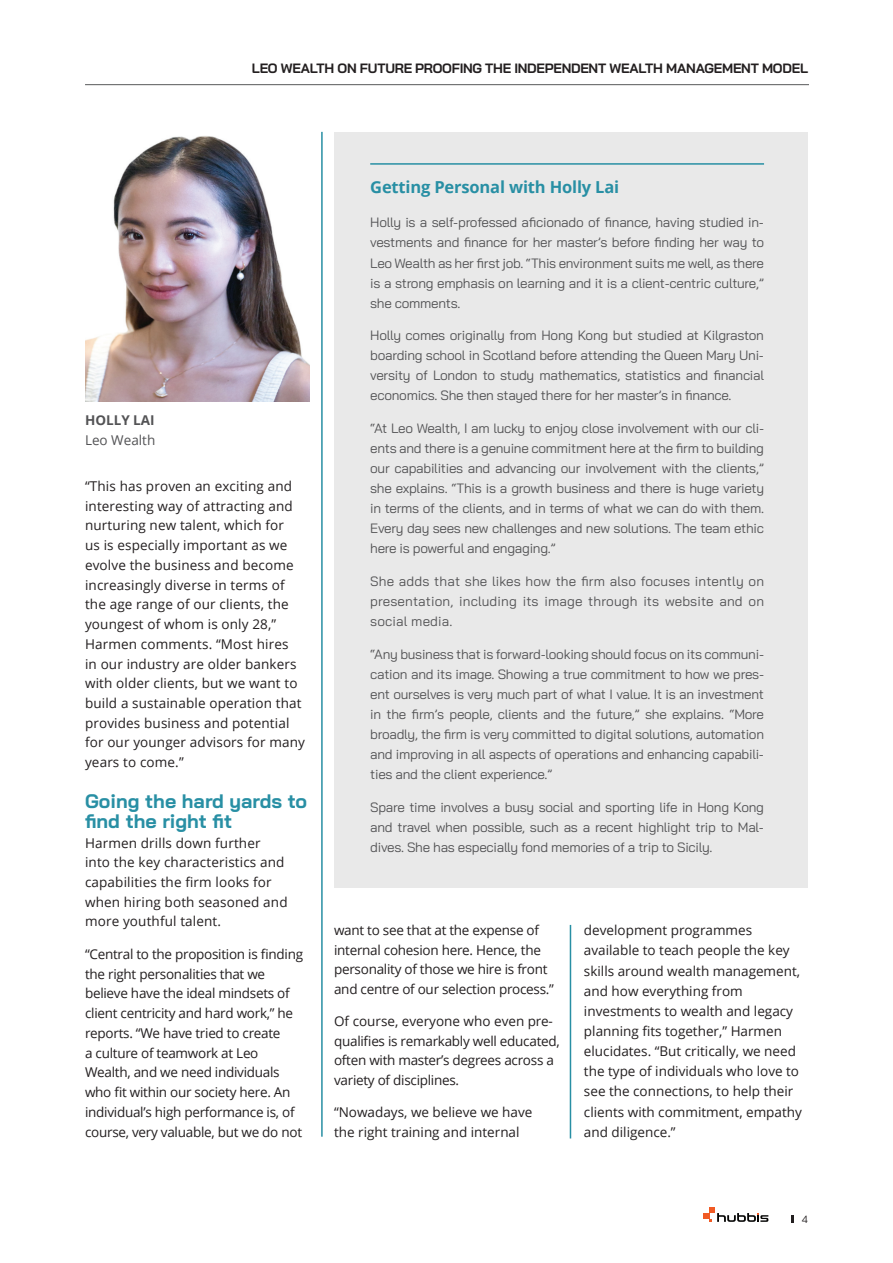
<style>
.page{position:relative;width:893px;height:1263px;background:#fff}
.page>*{position:absolute;margin:0;border:0;box-sizing:border-box;transform-origin:0 0}
.t1{font:700 19.5px/19.8px "Bai Jamjuree";color:#288fa4}
.t2{font:700 16.5px "Open Sans";letter-spacing:-.01em;color:#288fa4}
.t3{font:13.5px/20px "Bai Jamjuree";letter-spacing:-.02em;color:#535355;text-align:justify}
.t4{font:13.5px/19.8px "Open Sans";color:#231f20}
.t5{font:13.5px/19.8px "Open Sans";letter-spacing:-.02em;color:#231f20}
.t6{font:700 13.5px "Bai Jamjuree";letter-spacing:-.015em;color:#231f20}
.t7{font:13.5px "Open Sans";color:#535355}
.t8{font:700 13.5px "Open Sans";color:#535355}
.t9{font:10.5px "Bai Jamjuree";color:#231f20}
</style>
<div class="page">
<svg style="left:703px;top:1207px;width:65px;height:15px"></svg>
<svg style="left:791px;top:1215px;width:3px;height:8px"></svg>
<hr style="left:321px;top:132px;width:2px;height:1005px;background:#288fa4">
<img style="left:85px;top:136px;width:224px;height:266px">
<div style="left:334px;top:132px;width:473px;height:755px;background:#e9e9e9"></div>
<hr style="left:370px;top:163px;width:394px;height:2px;background:#288fa4">
<hr style="left:570px;top:925px;width:1px;height:213px;background:#288fa4">
<hr style="left:85px;top:84px;width:724px;height:1px;background:#57585a">
<p class="t6" style="left:252px;top:61px;width:557px">LEO WEALTH ON FUTURE PROOFING THE INDEPENDENT WEALTH MANAGEMENT MODEL</p>
<p class="t8" style="left:85px;top:411px;width:71px">HOLLY LAI</p>
<p class="t7" style="left:85px;top:430px;width:72px">Leo Wealth</p>
<p class="t4" style="left:85px;top:476px;width:221px">“This has proven an exciting and interesting way of attracting and nurturing new talent, which for<br>us is especially important as we evolve the business and become increasingly diverse in terms of the age range of our clients, the youngest of whom is only 28,”<br>Harmen comments. “Most hires<br>in our industry are older bankers with older clients, but we want to build a sustainable operation that provides business and potential for our younger advisors for many years to come.”</p>
<h1 class="t1" style="left:85px;top:791px;width:224px">Going the hard yards to find the right fit</h1>
<p class="t4" style="left:85px;top:832px;width:204px">Harmen drills down further into the key characteristics and capabilities the firm looks for when hiring both seasoned and more youthful talent.</p>
<p class="t5" style="left:85px;top:944px;width:220px">“Central to the proposition is finding the right personalities that we believe have the ideal mindsets of client centricity and hard work,” he reports. “We have tried to create<br>a culture of teamwork at Leo Wealth, and we need individuals who fit within our society here. An individual’s high performance is, of course, very valuable, but we do not</p>
<p class="t2" style="left:370px;top:175px;width:251px">Getting Personal with Holly Lai</p>
<p class="t3" style="left:370px;top:213px;width:395px">Holly is a self-professed aficionado of finance, having studied in&shy;vestments and finance for her master’s before finding her way to Leo Wealth as her first job. “This environment suits me well, as there is a strong emphasis on learning and it is a client-centric culture,” she comments.</p>
<p class="t3" style="left:370px;top:325px;width:395px">Holly comes originally from Hong Kong but studied at Kilgraston boarding school in Scotland before attending the Queen Mary Uni&shy;versity of London to study mathematics, statistics and financial economics. She then stayed there for her master’s in finance.</p>
<p class="t3" style="left:370px;top:418px;width:395px">“At Leo Wealth, I am lucky to enjoy close involvement with our cli&shy;ents and there is a genuine commitment here at the firm to building our capabilities and advancing our involvement with the clients,” she explains. “This is a growth business and there is huge variety in terms of the clients, and in terms of what we can do with them.<br>Every day sees new challenges and new solutions. The team ethic here is powerful and engaging.”</p>
<p class="t3" style="left:370px;top:571px;width:395px">She adds that she likes how the firm also focuses intently on presentation, including its image through its website and on social media.</p>
<p class="t3" style="left:370px;top:644px;width:395px">“Any business that is forward-looking should focus on its communi&shy;cation and its image. Showing a true commitment to how we pres&shy;ent ourselves is very much part of what I value. It is an investment in the firm’s people, clients and the future,” she explains. “More broadly, the firm is very committed to digital solutions, automation and improving in all aspects of operations and enhancing capabili&shy;ties and the client experience.”</p>
<p class="t3" style="left:370px;top:797px;width:395px">Spare time involves a busy social and sporting life in Hong Kong and travel when possible, such as a recent highlight trip to Mal&shy;dives. She has especially fond memories of a trip to Sicily.</p>
<p class="t5" style="left:334px;top:920px;width:221px">want to see that at the expense of internal cohesion here. Hence, the personality of those we hire is front and centre of our selection process.”</p>
<p class="t5" style="left:334px;top:1011px;width:227px">Of course, everyone who even pre&shy;qualifies is remarkably well educated, often with master’s degrees across a variety of disciplines.</p>
<p class="t4" style="left:334px;top:1102px;width:200px">“Nowadays, we believe we have the right training and internal</p>
<p class="t4" style="left:584px;top:920px;width:219px">development programmes available to teach people the key skills around wealth management, and how everything from investments to wealth and legacy planning fits together,” Harmen elucidates. “But critically, we need the type of individuals who love to see the connections, to help their clients with commitment, empathy and diligence.”</p>
<p class="t9" style="left:802px;top:1210px;width:8px">4</p>
</div>
